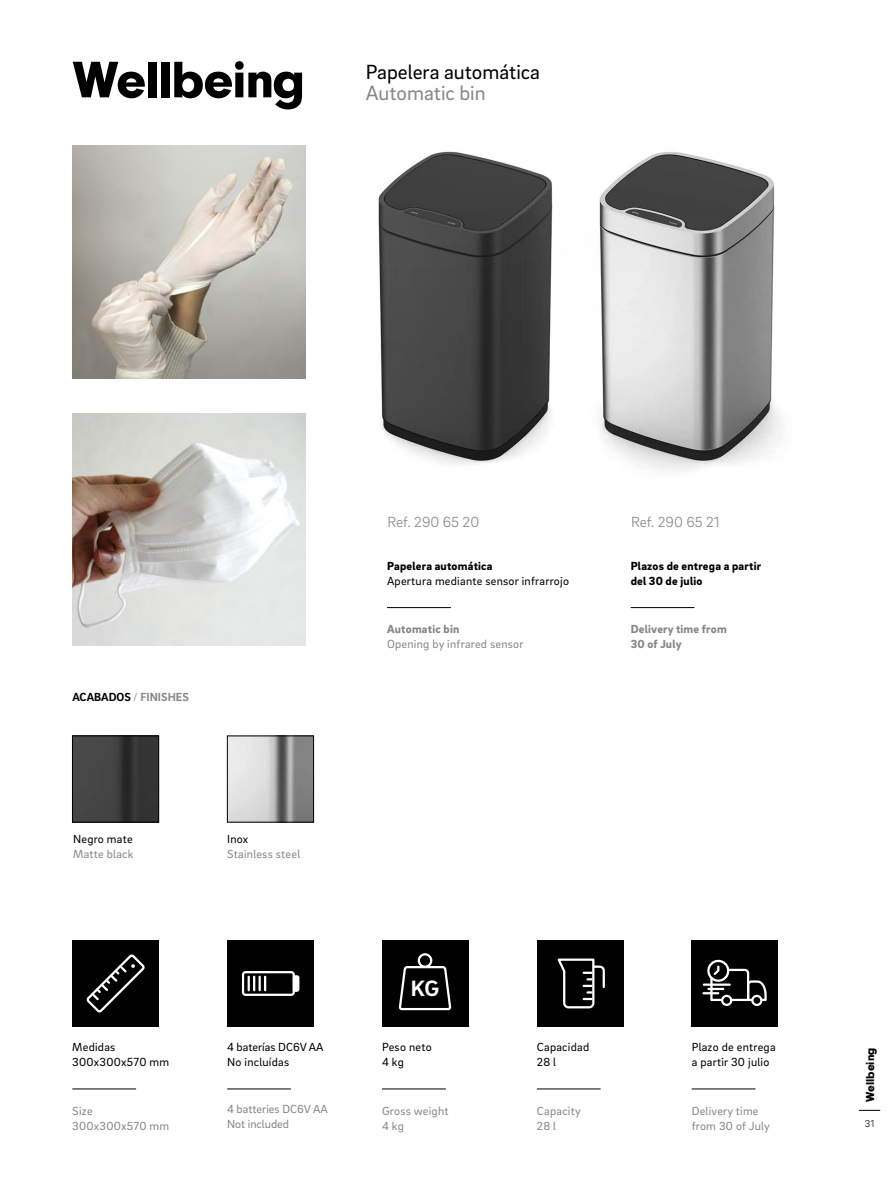
<style>
.page{position:relative;width:893px;height:1191px;background:#fff}
.page>*{position:absolute;margin:0;border:0;box-sizing:border-box;transform-origin:0 0}
.t1{font:53.4px "Neuzeit Gro T Blac";letter-spacing:-.02em;color:#000}
.t2{font:700 22.8px "Brix Sans";color:#fff}
.t3{font:21px "Brix Sans";color:#000}
.t4{font:21px "Brix Sans";color:#878787}
.t5{font:300 15px "Brix Sans";color:#878787}
.t6{font:12px/15px "Brix Sans";letter-spacing:.02em;color:#000}
.t7{font:12px/15px "Brix Sans";letter-spacing:.02em;color:#878787}
.t8{font:900 12px/15px "Brix Sans";letter-spacing:.02em;color:#000}
.t9{font:900 12px/15px "Brix Sans";letter-spacing:.02em;color:#878787}
.t10{font:12px/15px "Brix Sans";color:#878787}
.t11{font:12px/15px "Brix Sans";color:#000}
.t12{font:700 12px "Brix Sans";color:#000}
.t13{font:12px "Neuzeit Gro T Blac";color:#000}
.t14{font:300 10.05px "Brix Sans";color:#000}
.s1{font-weight:300;color:#878787}
.s2{color:#878787}
</style>
<div class="page">
<svg style="left:859px;top:1110px;width:21px;height:1px"></svg>
<img style="left:73px;top:146px;width:232px;height:232px">
<img style="left:73px;top:413px;width:232px;height:233px">
<img style="left:611px;top:152px;width:171px;height:319px">
<img style="left:378px;top:151px;width:233px;height:313px">
<hr style="left:387px;top:607px;width:64px;height:1px;background:#000">
<hr style="left:631px;top:607px;width:63px;height:1px;background:#000">
<hr style="left:382px;top:1088px;width:64px;height:1px;background:#000">
<hr style="left:537px;top:1088px;width:64px;height:1px;background:#000">
<hr style="left:692px;top:1088px;width:63px;height:1px;background:#000">
<hr style="left:227px;top:1088px;width:64px;height:1px;background:#000">
<hr style="left:72px;top:1088px;width:64px;height:1px;background:#000">
<div style="left:72px;top:940px;width:87px;height:86px;background:#000"></div>
<svg style="left:86px;top:954px;width:59px;height:59px"></svg>
<div style="left:537px;top:940px;width:86px;height:86px;background:#000"></div>
<svg style="left:557px;top:958px;width:48px;height:51px"></svg>
<div style="left:692px;top:940px;width:86px;height:86px;background:#000"></div>
<div style="left:751px;top:994px;width:11px;height:12px;border:2px solid #fff;border-radius:50%"></div>
<div style="left:721px;top:994px;width:11px;height:12px;border:2px solid #fff;border-radius:50%"></div>
<div style="left:707px;top:959px;width:22px;height:22px;border:2px solid #fff;border-radius:50%"></div>
<svg style="left:703px;top:966px;width:64px;height:36px"></svg>
<div style="left:227px;top:940px;width:87px;height:86px;background:#000"></div>
<div style="left:242px;top:971px;width:53px;height:25px;border:2px solid #fff;border-radius:3px"></div>
<div style="left:293px;top:975px;width:6px;height:16px;background:#fff;border-radius:3px"></div>
<svg style="left:248px;top:976px;width:18px;height:14px"></svg>
<div style="left:382px;top:940px;width:87px;height:86px;background:#000"></div>
<svg style="left:398px;top:965px;width:54px;height:46px"></svg>
<div style="left:418px;top:953px;width:14px;height:15px;border:2px solid #fff;border-radius:50%"></div>
<img style="left:74px;top:737px;width:83px;height:83px">
<div style="left:72px;top:735px;width:87px;height:87px;border:1px solid #000"></div>
<img style="left:229px;top:737px;width:83px;height:83px">
<div style="left:227px;top:735px;width:87px;height:87px;border:1px solid #000"></div>
<h1 class="t1" style="left:73px;top:49px;width:234px">Wellbeing</h1>
<h3 class="t3" style="left:366px;top:58px;width:176px">Papelera automática</h3>
<h3 class="t4" style="left:366px;top:79px;width:121px">Automatic bin</h3>
<p class="t5" style="left:387px;top:512px;width:93px">Ref. 290 65 20</p>
<p class="t5" style="left:631px;top:512px;width:90px">Ref. 290 65 21</p>
<p class="t8" style="left:387px;top:558px;width:107px">Papelera automática</p>
<p class="t6" style="left:387px;top:573px;width:183px">Apertura mediante sensor infrarrojo</p>
<p class="t9" style="left:387px;top:621px;width:74px">Automatic bin</p>
<p class="t7" style="left:387px;top:636px;width:138px">Opening by infrared sensor</p>
<p class="t8" style="left:631px;top:558px;width:132px">Plazos de entrega a partir del 30 de julio</p>
<p class="t9" style="left:631px;top:621px;width:98px">Delivery time from<br>30 of July</p>
<p class="t12" style="left:72px;top:688px;width:118px">ACABADOS <span class="s1">/</span> <span class="s2">FINISHES</span></p>
<p class="t6" style="left:73px;top:830px;width:61px">Negro mate</p>
<p class="t7" style="left:73px;top:845px;width:62px">Matte black</p>
<p class="t6" style="left:227px;top:830px;width:23px">Inox</p>
<p class="t7" style="left:227px;top:845px;width:75px">Stainless steel</p>
<h2 class="t2" style="left:411px;top:973px;width:30px">KG</h2>
<p class="t6" style="left:72px;top:1039px;width:98px">Medidas<br>300x300x570 mm</p>
<p class="t7" style="left:72px;top:1102px;width:98px">Size<br>300x300x570 mm</p>
<p class="t11" style="left:227px;top:1039px;width:98px">4 baterías DC6V AA<br>No incluídas</p>
<p class="t10" style="left:227px;top:1100px;width:102px">4 batteries DC6V AA<br>Not included</p>
<p class="t6" style="left:382px;top:1039px;width:51px">Peso neto<br>4 kg</p>
<p class="t7" style="left:382px;top:1102px;width:68px">Gross weight<br>4 kg</p>
<p class="t6" style="left:537px;top:1039px;width:54px">Capacidad<br>28 l</p>
<p class="t7" style="left:537px;top:1102px;width:45px">Capacity<br>28 l</p>
<p class="t6" style="left:692px;top:1039px;width:85px">Plazo de entrega a partir 30 julio</p>
<p class="t7" style="left:692px;top:1102px;width:80px">Delivery time from 30 of July</p>
<p class="t13" style="left:863px;top:1101px;width:56px;rotate:-90deg">Wellbeing</p>
<p class="t14" style="left:865px;top:1117px;width:11px">31</p>
</div>
